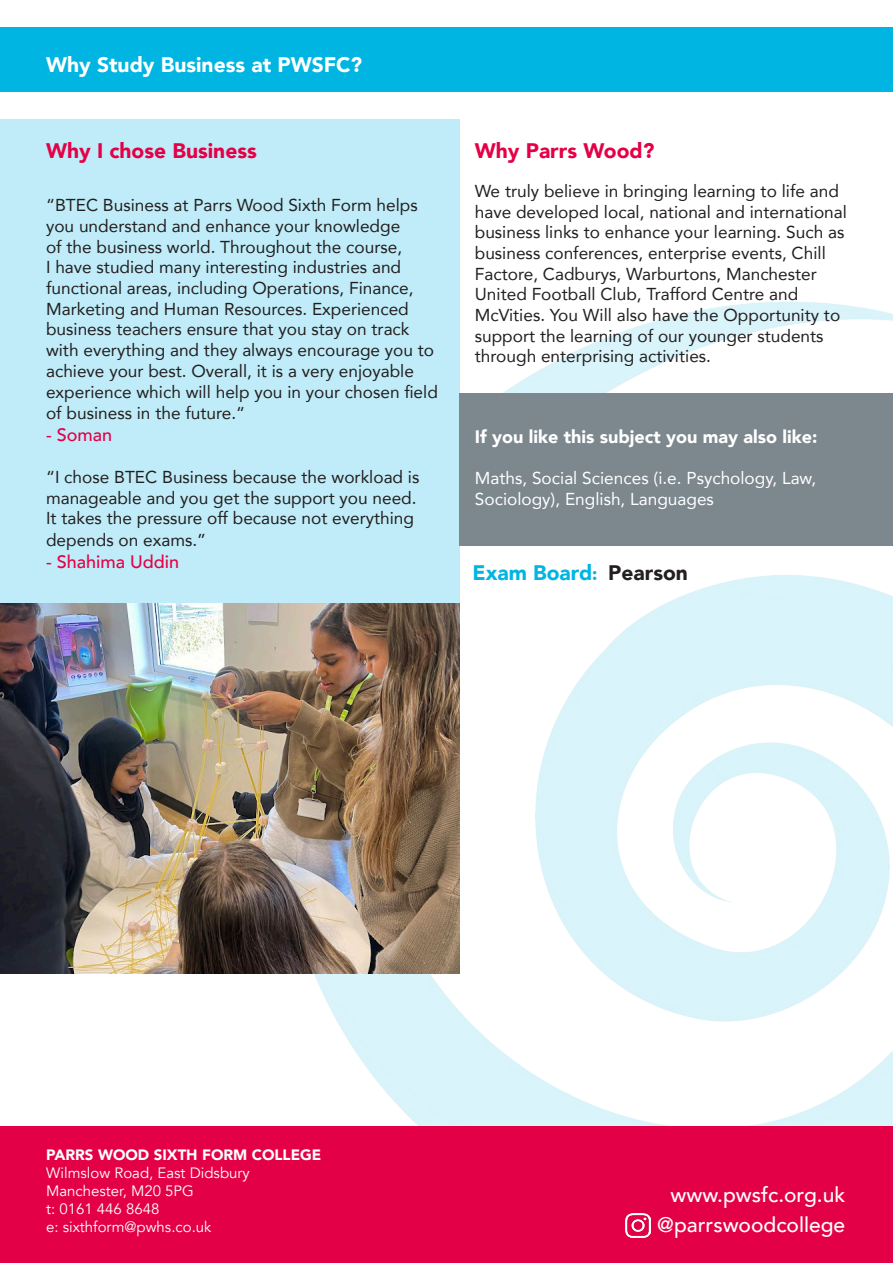
<style>
.page{position:relative;width:893px;height:1263px;background:#fff}
.page>*{position:absolute;margin:0;border:0;box-sizing:border-box;transform-origin:0 0}
.t1{font:500 21px "Avenir";color:#fff}
.t2{font:900 21px "Avenir";color:#e40046}
.t3{font:900 21px "Avenir";color:#fff}
.t4{font:900 21px "Avenir";color:#00b5e2}
.t5{font:900 18px "Avenir";color:#fff}
.t6{font:500 18px "Avenir";color:#e40046}
.t7{font:17.25px/20.9px "Avenir";color:#231f20}
.t8{font:17.25px/20.7px "Avenir";color:#fff}
.t9{font:15px "Avenir";color:#fff}
.t10{font:900 15px "Avenir";color:#fff}
.s1{font-size:18px}
.s2{color:#231f20}
</style>
<div class="page">
<img style="left:209px;top:300px;width:684px;height:827px">
<div style="left:0;top:28px;width:893px;height:64px;background:#00b5e2"></div>
<div style="left:0;top:1127px;width:893px;height:136px;background:#e40046"></div>
<div style="left:0;top:119px;width:459px;height:485px;background:#bfecf8"></div>
<div style="left:459px;top:393px;width:434px;height:152px;background:#7c878e"></div>
<img style="left:626px;top:1213px;width:25px;height:25px">
<img style="left:0;top:604px;width:459px;height:370px">
<p class="t3" style="left:46px;top:46px;width:318px">Why Study Business at PWSFC?</p>
<p class="t2" style="left:46px;top:133px;width:212px">Why I chose Business</p>
<p class="t7" style="left:46px;top:194px;width:393px">“BTEC Business at Parrs Wood Sixth Form helps you understand and enhance your knowledge<br>of the business world. Throughout the course,<br>I have studied many interesting industries and functional areas, including Operations, Finance, Marketing and Human Resources. Experienced business teachers ensure that you stay on track with everything and they always encourage you to achieve your best. Overall, it is a very enjoyable experience which will help you in your chosen field of business in the future.“</p>
<p class="t6" style="left:46px;top:419px;width:68px">- Soman</p>
<p class="t7" style="left:46px;top:466px;width:375px">“I chose BTEC Business because the workload is manageable and you get the support you need.<br>It takes the pressure off because not everything depends on exams.”</p>
<p class="t6" style="left:46px;top:546px;width:135px">- Shahima Uddin</p>
<p class="t2" style="left:475px;top:133px;width:181px">Why Parrs Wood?</p>
<p class="t7" style="left:475px;top:180px;width:374px">We truly believe in bringing learning to life and have developed local, national and international business links to enhance your learning. Such as business conferences, enterprise events, Chill Factore, Cadburys, Warburtons, Manchester United Football Club, Trafford Centre and McVities. You Will also have the Opportunity to support the learning of our younger students through enterprising activities.</p>
<p class="t5" style="left:475px;top:421px;width:344px">If you like this subject you may also like:</p>
<p class="t8" style="left:475px;top:467px;width:343px">Maths, Social Sciences (i.e. Psychology, Law,<br>Sociology), English, Languages</p>
<p class="t4" style="left:472px;top:555px;width:217px">Exam Board<span class="s1">:</span> <span class="s2">Pearson</span></p>
<p class="t10" style="left:46px;top:1142px;width:277px">PARRS WOOD SIXTH FORM COLLEGE</p>
<p class="t9" style="left:46px;top:1164px;width:205px">Wilmslow Road, East Didsbury</p>
<p class="t9" style="left:46px;top:1182px;width:149px">Manchester, M20 5PG</p>
<p class="t9" style="left:46px;top:1200px;width:115px">t: 0161 446 8648</p>
<p class="t9" style="left:46px;top:1218px;width:167px">e: sixthform@pwhs.co.uk</p>
<p class="t1" style="left:671px;top:1176px;width:176px">www.pwsfc.org.uk</p>
<p class="t1" style="left:657px;top:1206px;width:189px">@parrswoodcollege</p>
</div>
